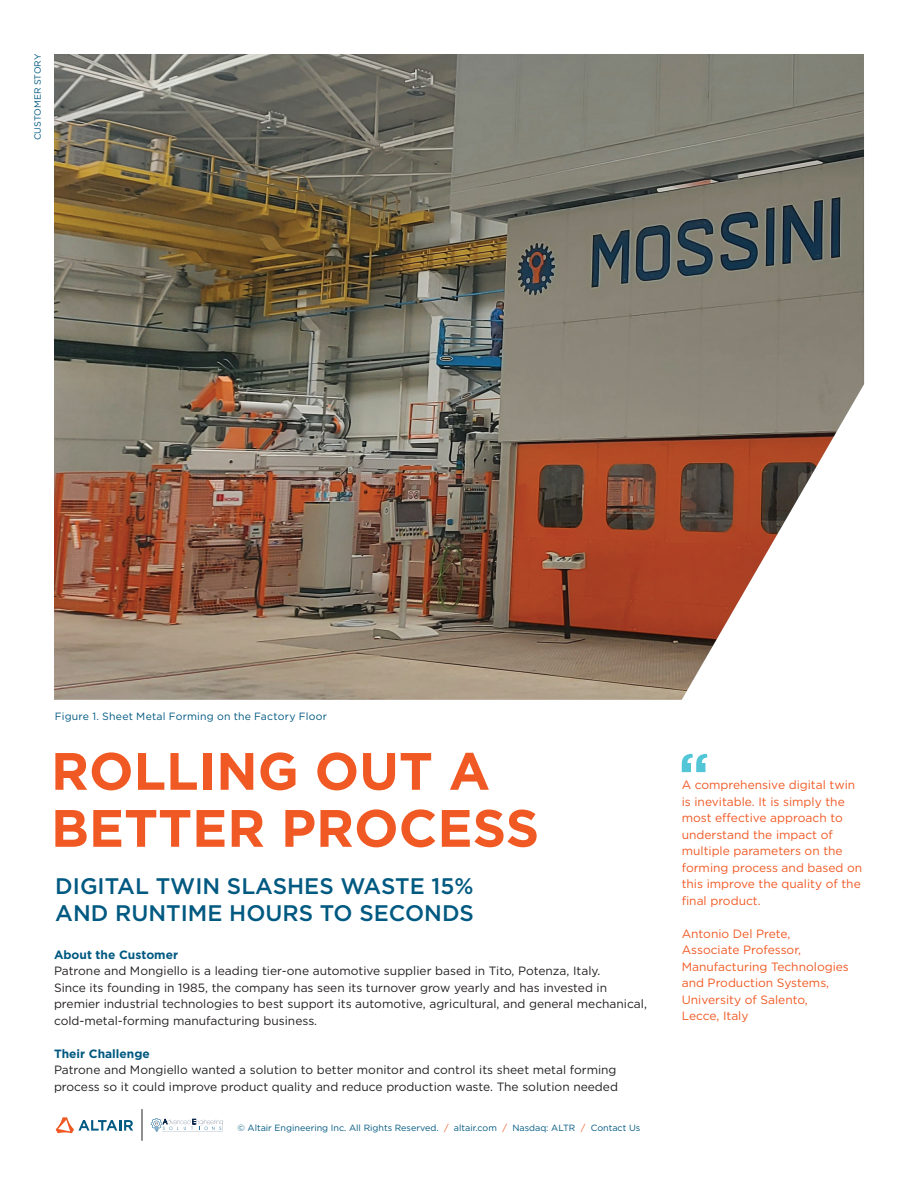
<style>
.page{position:relative;width:918px;height:1188px;background:#fff}
.page>*{position:absolute;margin:0;border:0;box-sizing:border-box;transform-origin:0 0}
.Headline{font:700 52.5px/57px "Gotham";color:#f15924}
.Sub-headline{font:500 22.5px/27px "Gotham";color:#005981}
.Body_Copy{font:12px/16.5px "Gotham";color:#231f20}
.Pull_Quote{font:12px/16.5px "Gotham";color:#f15924}
.Body_Copy-2{font:700 12px "Gotham";color:#005981}
.Image_Caption{font:10.5px "Gotham";letter-spacing:.02em;color:#005981}
.t1{font:9px "Gotham";color:#005981}
.s1{color:#f15924}
</style>
<div class="page">
<svg style="left:682px;top:754px;width:26px;height:18px"></svg>
<svg style="left:56px;top:1117px;width:77px;height:16px"></svg>
<hr style="left:142px;top:1109px;width:1px;height:32px;background:#231f20">
<svg style="left:151px;top:1118px;width:72px;height:14px"></svg>
<img style="left:54px;top:54px;width:810px;height:646px">
<p class="t1" style="left:32px;top:140px;width:88px;rotate:-90deg">CUSTOMER STORY</p>
<p class="Image_Caption" style="left:55px;top:710px;width:274px">Figure 1. Sheet Metal Forming on the Factory Floor</p>
<p class="Headline" style="left:51px;top:742px;width:490px">ROLLING OUT A<br>BETTER PROCESS</p>
<p class="Sub-headline" style="left:55px;top:872px;width:420px">DIGITAL TWIN SLASHES WASTE 15%<br>AND RUNTIME HOURS TO SECONDS</p>
<p class="Body_Copy-2" style="left:54px;top:947px;width:126px">About the Customer</p>
<p class="Body_Copy" style="left:54px;top:963px;width:594px">Patrone and Mongiello is a leading tier-one automotive supplier based in Tito, Potenza, Italy.<br>Since its founding in 1985, the company has seen its turnover grow yearly and has invested in premier industrial technologies to best support its automotive, agricultural, and general mechanical, cold-metal-forming manufacturing business.</p>
<p class="Body_Copy-2" style="left:54px;top:1046px;width:97px">Their Challenge</p>
<p class="Body_Copy" style="left:54px;top:1062px;width:566px">Patrone and Mongiello wanted a solution to better monitor and control its sheet metal forming process so it could improve product quality and reduce production waste. The solution needed</p>
<p class="t1" style="left:237px;top:1122px;width:404px">© Altair Engineering Inc. All Rights Reserved. <span class="s1">/</span> altair.com <span class="s1">/</span> Nasdaq: ALTR <span class="s1">/</span> Contact Us</p>
<p class="Pull_Quote" style="left:682px;top:777px;width:182px">A comprehensive digital twin is inevitable. It is simply the most effective approach to understand the impact of multiple parameters on the forming process and based on this improve the quality of the final product.</p>
<p class="Pull_Quote" style="left:682px;top:925px;width:169px">Antonio Del Prete,<br>Associate Professor,<br>Manufacturing Technologies and Production Systems,<br>University of Salento,<br>Lecce, Italy</p>
</div>
